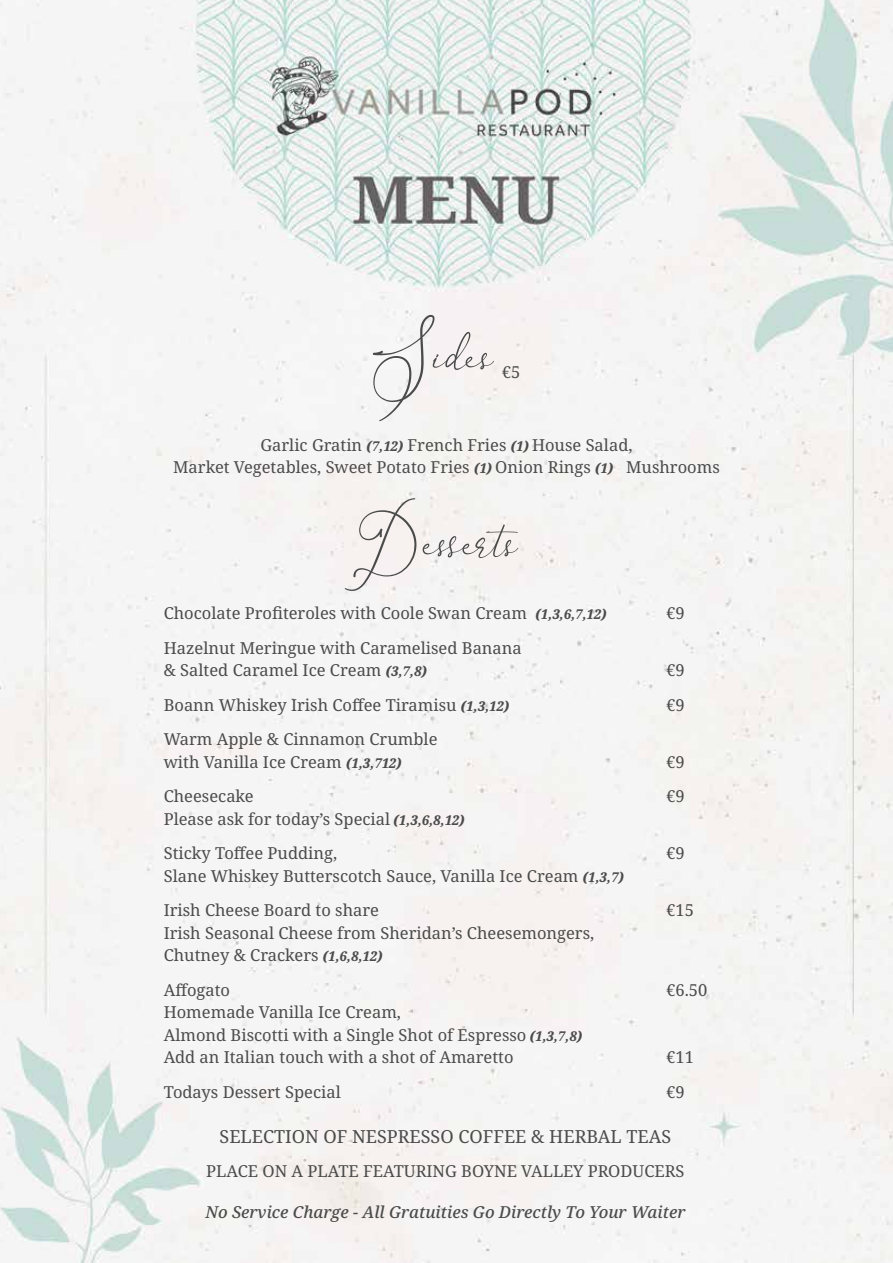
<style>
.page{position:relative;width:893px;height:1263px;background:#fff}
.page>*{position:absolute;margin:0;border:0;box-sizing:border-box;transform-origin:0 0}
.t1{font:54px "Asmelina Harley";color:#4b4b4b}
.t2{font:18px "Noto Serif";color:#4b4b4b}
.t3{font:16.5px/22.5px "Noto Serif";color:#4b4b4b}
.t4{font:italic 500 16.5px "Noto Serif";color:#4b4b4b}
.s1{font-weight:800;font-style:italic;font-stretch:semi-condensed;font-size:13.5px}
</style>
<div class="page">
<img style="left:0;top:0;width:893px;height:1263px">
<h1 class="t1" style="left:372px;top:326px;width:123px">Sides</h1>
<p class="t3" style="left:502px;top:361px;width:20px">€5</p>
<p class="t3" style="left:173px;top:434px;width:548px;text-align:center">Garlic Gratin <span class="s1">(7,12)</span> French Fries <span class="s1">(1)</span> House Salad,<br>Market Vegetables, Sweet Potato Fries <span class="s1">(1)</span> Onion Rings <span class="s1">(1)</span> Mushrooms</p>
<h1 class="t1" style="left:348px;top:513px;width:171px">Desserts</h1>
<p class="t3" style="left:164px;top:603px;width:444px">Chocolate Profiteroles with Coole Swan Cream <span class="s1">(1,3,6,7,12)</span></p>
<p class="t3" style="left:666px;top:603px;width:20px">€9</p>
<p class="t3" style="left:164px;top:637px;width:360px">Hazelnut Meringue with Caramelised Banana &amp; Salted Caramel Ice Cream <span class="s1">(3,7,8)</span></p>
<p class="t3" style="left:666px;top:660px;width:20px">€9</p>
<p class="t3" style="left:164px;top:694px;width:347px">Boann Whiskey Irish Coffee Tiramisu <span class="s1">(1,3,12)</span></p>
<p class="t3" style="left:666px;top:694px;width:20px">€9</p>
<p class="t3" style="left:164px;top:729px;width:275px">Warm Apple &amp; Cinnamon Crumble with Vanilla Ice Cream <span class="s1">(1,3,712)</span></p>
<p class="t3" style="left:666px;top:751px;width:20px">€9</p>
<p class="t3" style="left:164px;top:786px;width:92px">Cheesecake</p>
<p class="t3" style="left:666px;top:786px;width:20px">€9</p>
<p class="t3" style="left:164px;top:802px;width:302px;line-height:34.5px">Please ask for today’s Special <span class="s1">(1,3,6,8,12)<br></span>Sticky Toffee Pudding,</p>
<p class="t3" style="left:666px;top:843px;width:20px">€9</p>
<p class="t3" style="left:164px;top:859px;width:461px;line-height:34.5px">Slane Whiskey Butterscotch Sauce, Vanilla Ice Cream <span class="s1">(1,3,7)<br></span>Irish Cheese Board to share</p>
<p class="t3" style="left:666px;top:900px;width:29px">€15</p>
<p class="t3" style="left:164px;top:922px;width:432px">Irish Seasonal Cheese from Sheridan’s Cheesemongers,<br>Chutney &amp; Crackers <span class="s1">(1,6,8,12)</span></p>
<p class="t3" style="left:164px;top:979px;width:68px">Affogato</p>
<p class="t3" style="left:666px;top:979px;width:43px">€6.50</p>
<p class="t3" style="left:164px;top:1002px;width:420px">Homemade Vanilla Ice Cream,<br>Almond Biscotti with a Single Shot of Espresso <span class="s1">(1,3,7,8)<br></span>Add an Italian touch with a shot of Amaretto</p>
<p class="t3" style="left:666px;top:1047px;width:29px">€11</p>
<p class="t3" style="left:164px;top:1081px;width:179px">Todays Dessert Special</p>
<p class="t3" style="left:666px;top:1081px;width:20px">€9</p>
<p class="t2" style="left:220px;top:1124px;width:453px">SELECTION OF NESPRESSO COFFEE &amp; HERBAL TEAS</p>
<p class="t3" style="left:206px;top:1161px;width:480px">PLACE ON A PLATE FEATURING BOYNE VALLEY PRODUCERS</p>
<p class="t4" style="left:205px;top:1200px;width:482px">No Service Charge - All Gratuities Go Directly To Your Waiter</p>
</div>
